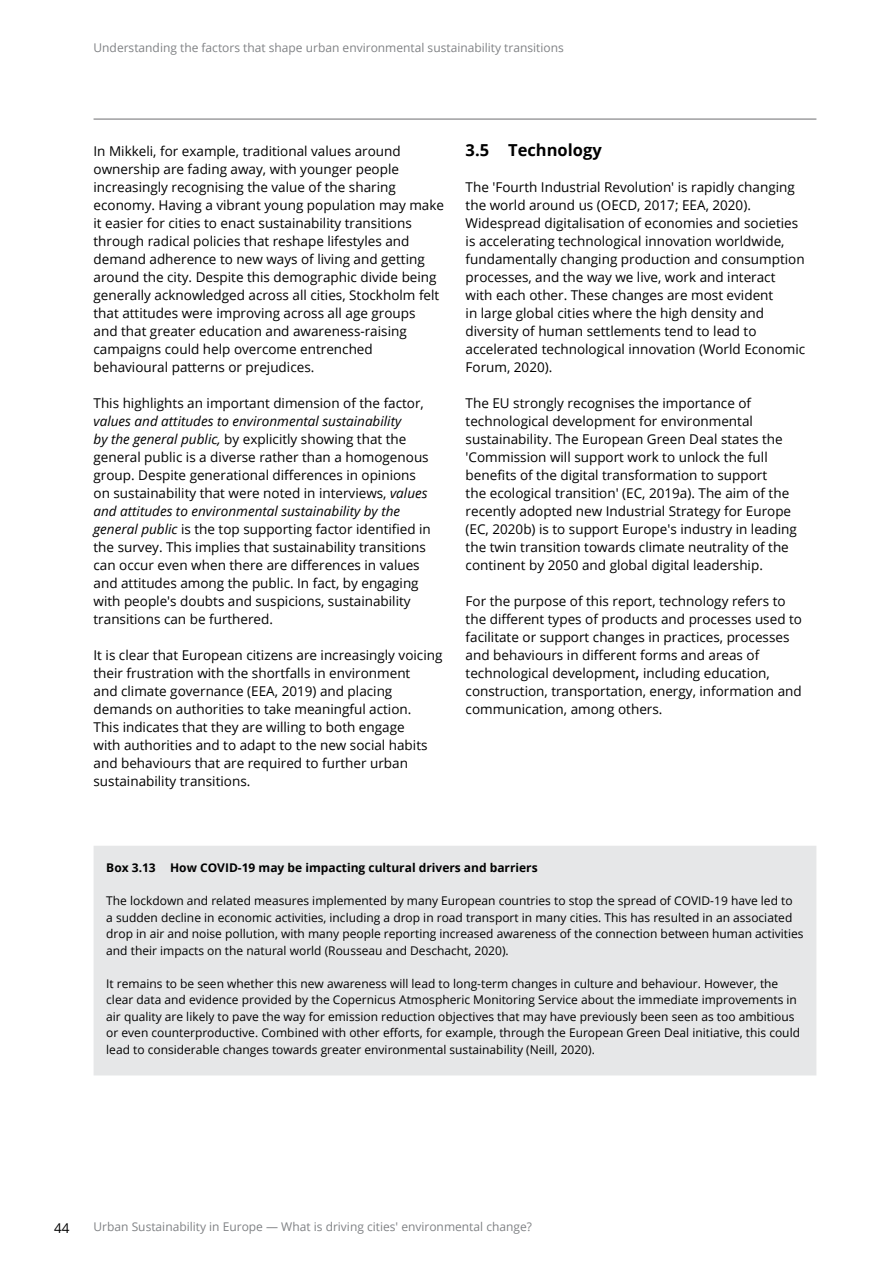
<style>
.page{position:relative;width:893px;height:1263px;background:#fff}
.page>*{position:absolute;margin:0;border:0;box-sizing:border-box;transform-origin:0 0}
.t1{font:700 16.5px "Open Sans";color:#000}
.t2{font:13.5px/18px "Open Sans";color:#000}
.t3{font:12px/16.5px "Open Sans";color:#000}
.t4{font:12px "Open Sans";color:#808285}
.t5{font:700 12px "Open Sans";color:#000}
.s1{font-style:italic}
.s2{font-size:16.5px}
</style>
<div class="page">
<hr style="left:94px;top:119px;width:722px;height:1px;background:#6d6e71">
<div style="left:94px;top:846px;width:722px;height:229px;background:#e6e7e8"></div>
<p class="t4" style="left:94px;top:40px;width:472px">Understanding the factors that shape urban environmental sustainability transitions</p>
<p class="t2" style="left:94px;top:142px;width:352px">In Mikkeli, for example, traditional values around ownership are fading away, with younger people increasingly recognising the value of the sharing economy. Having a vibrant young population may make it easier for cities to enact sustainability transitions through radical policies that reshape lifestyles and demand adherence to new ways of living and getting around the city. Despite this demographic divide being generally acknowledged across all cities, Stockholm felt that attitudes were improving across all age groups<br>and that greater education and awareness‑raising campaigns could help overcome entrenched behavioural patterns or prejudices.</p>
<p class="t2" style="left:94px;top:393px;width:332px">This highlights an important dimension of the factor,</p>
<p class="t2" style="left:94px;top:411px;width:339px"><span class="s1">values and attitudes to environmental sustainability<br>by the general public,</span> by explicitly showing that the general public is a diverse rather than a homogenous group. Despite generational differences in opinions on sustainability that were noted in interviews, <span class="s1">values and attitudes to environmental sustainability by the general public</span> is the top supporting factor identified in the survey. This implies that sustainability transitions can occur even when there are differences in values and attitudes among the public. In fact, by engaging with people's doubts and suspicions, sustainability transitions can be furthered.</p>
<p class="t2" style="left:94px;top:645px;width:350px">It is clear that European citizens are increasingly voicing their frustration with the shortfalls in environment<br>and climate governance (EEA, 2019) and placing demands on authorities to take meaningful action.<br>This indicates that they are willing to both engage<br>with authorities and to adapt to the new social habits and behaviours that are required to further urban sustainability transitions.</p>
<p class="t1" style="left:466px;top:138px;width:138px">3.5 Technology</p>
<p class="t2" style="left:466px;top:178px;width:341px">The 'Fourth Industrial Revolution' is rapidly changing the world around us (OECD, 2017; EEA, 2020).<br>Widespread digitalisation of economies and societies is accelerating technological innovation worldwide, fundamentally changing production and consumption processes, and the way we live, work and interact with each other. These changes are most evident<br>in large global cities where the high density and diversity of human settlements tend to lead to accelerated technological innovation (World Economic Forum, 2020).</p>
<p class="t2" style="left:466px;top:393px;width:333px">The EU strongly recognises the importance of technological development for environmental sustainability. The European Green Deal states the 'Commission will support work to unlock the full benefits of the digital transformation to support<br>the ecological transition' (EC, 2019a). The aim of the recently adopted new Industrial Strategy for Europe (EC, 2020b) is to support Europe's industry in leading the twin transition towards climate neutrality of the continent by 2050 and global digital leadership.</p>
<p class="t2" style="left:466px;top:591px;width:338px">For the purpose of this report, technology refers to the different types of products and processes used to facilitate or support changes in practices, processes and behaviours in different forms and areas of technological development<span class="s2">,</span> including education, construction, transportation, energy, information and communication, among others.</p>
<p class="t5" style="left:106px;top:859px;width:433px">Box 3.13 How COVID-19 may be impacting cultural drivers and barriers</p>
<p class="t3" style="left:106px;top:892px;width:699px">The lockdown and related measures implemented by many European countries to stop the spread of COVID-19 have led to<br>a sudden decline in economic activities, including a drop in road transport in many cities. This has resulted in an associated drop in air and noise pollution, with many people reporting increased awareness of the connection between human activities and their impacts on the natural world (Rousseau and Deschacht, 2020).</p>
<p class="t3" style="left:106px;top:975px;width:695px">It remains to be seen whether this new awareness will lead to long-term changes in culture and behaviour. However, the clear data and evidence provided by the Copernicus Atmospheric Monitoring Service about the immediate improvements in air quality are likely to pave the way for emission reduction objectives that may have previously been seen as too ambitious or even counterproductive. Combined with other efforts, for example, through the European Green Deal initiative, this could lead to considerable changes towards greater environmental sustainability (Neill, 2020).</p>
<p class="t2" style="left:54px;top:1219px;width:17px">44</p>
<p class="t4" style="left:94px;top:1218px;width:440px">Urban Sustainability in Europe — What is driving cities' environmental change?</p>
</div>
